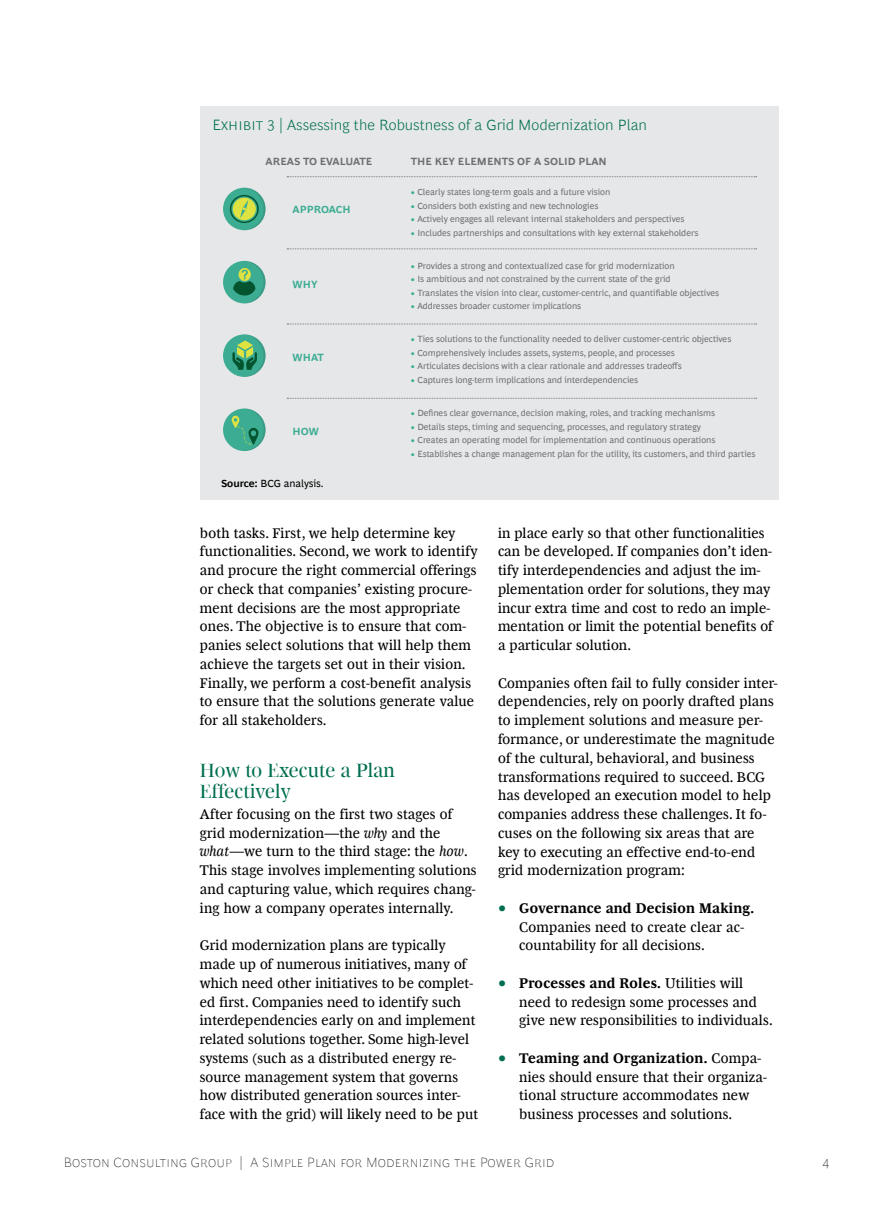
<style>
.page{position:relative;width:893px;height:1212px;background:#fff}
.page>*{position:absolute;margin:0;border:0;box-sizing:border-box;transform-origin:0 0}
.t1{font:19.5px/20.2px "Henderson BCG Serif Head";letter-spacing:.005em;color:#006f51}
.t2{font:300 15px "Henderson BCG Sans";letter-spacing:.005em;color:#006f51}
.t3{font:14.25px/18.8px "Henderson BCG Serif";letter-spacing:.015em;color:#000}
.t4{font:100 13.5px "Henderson BCG Sans";letter-spacing:.01em;color:#000}
.t5{font:700 10.5px "Henderson BCG Sans";color:#707071}
.t6{font:10.5px "Henderson BCG Sans";color:#000}
.t7{font:700 10.5px "Henderson BCG Sans";color:#3cad93}
.t8{font:9px "Henderson BCG Sans";color:#707071}
.s1{font-weight:700}
.s2{color:#3cad93}
.s3{font-style:italic}
.s4{font-size:18px;color:#006f51}
</style>
<div class="page">
<div style="left:200px;top:106px;width:578px;height:394px;background:#e6e7e8"></div>
<div style="left:223px;top:408px;width:43px;height:43px;background:#3cad93;border-radius:50%"></div>
<svg style="left:232px;top:408px;width:34px;height:43px"></svg>
<div style="left:223px;top:261px;width:43px;height:42px;background:#3cad93;border-radius:50%"></div>
<svg style="left:233px;top:261px;width:33px;height:42px"></svg>
<div style="left:223px;top:334px;width:43px;height:43px;background:#3cad93;border-radius:50%"></div>
<svg style="left:232px;top:334px;width:34px;height:43px"></svg>
<svg style="left:287px;top:248px;width:470px;height:1px"></svg>
<svg style="left:287px;top:176px;width:470px;height:1px"></svg>
<svg style="left:287px;top:324px;width:470px;height:1px"></svg>
<svg style="left:287px;top:398px;width:470px;height:1px"></svg>
<div style="left:223px;top:188px;width:43px;height:42px;background:#3cad93;border-radius:50%"></div>
<svg style="left:230px;top:188px;width:36px;height:42px"></svg>
<p class="t2" style="left:213px;top:114px;width:436px">Exhibit 3 | Assessing the Robustness of a Grid Modernization Plan</p>
<p class="t5" style="left:266px;top:154px;width:108px">AREAS TO EVALUATE</p>
<p class="t5" style="left:411px;top:154px;width:197px">THE KEY ELEMENTS OF A SOLID PLAN</p>
<p class="t7" style="left:293px;top:202px;width:60px">APPROACH</p>
<p class="t7" style="left:293px;top:277px;width:26px">WHY</p>
<p class="t7" style="left:293px;top:350px;width:33px">WHAT</p>
<p class="t7" style="left:293px;top:423px;width:28px">HOW</p>
<p class="t6" style="left:221px;top:476px;width:104px"><span class="s1">Source:</span> BCG analysis.</p>
<p class="t8" style="left:411px;top:186px;width:201px"><span class="s2">•</span> Clearly states long-term goals and a future vision</p>
<p class="t8" style="left:411px;top:199px;width:189px"><span class="s2">•</span> Considers both existing and new technologies</p>
<p class="t8" style="left:411px;top:213px;width:275px"><span class="s2">•</span> Actively engages all relevant internal stakeholders and perspectives</p>
<p class="t8" style="left:411px;top:226px;width:289px"><span class="s2">•</span> Includes partnerships and consultations with key external stakeholders</p>
<p class="t8" style="left:411px;top:259px;width:265px"><span class="s2">•</span> Provides a strong and contextualized case for grid modernization</p>
<p class="t8" style="left:411px;top:273px;width:261px"><span class="s2">•</span> Is ambitious and not constrained by the current state of the grid</p>
<p class="t8" style="left:411px;top:286px;width:310px"><span class="s2">•</span> Translates the vision into clear, customer-centric, and quantifiable objectives</p>
<p class="t8" style="left:411px;top:300px;width:172px"><span class="s2">•</span> Addresses broader customer implications</p>
<p class="t8" style="left:411px;top:333px;width:322px"><span class="s2">•</span> Ties solutions to the functionality needed to deliver customer-centric objectives</p>
<p class="t8" style="left:411px;top:346px;width:266px"><span class="s2">•</span> Comprehensively includes assets, systems, people, and processes</p>
<p class="t8" style="left:411px;top:360px;width:272px"><span class="s2">•</span> Articulates decisions with a clear rationale and addresses tradeoffs</p>
<p class="t8" style="left:411px;top:373px;width:229px"><span class="s2">•</span> Captures long-term implications and interdependencies</p>
<p class="t8" style="left:411px;top:406px;width:306px"><span class="s2">•</span> Defines clear governance, decision making, roles, and tracking mechanisms</p>
<p class="t8" style="left:411px;top:420px;width:292px"><span class="s2">•</span> Details steps, timing and sequencing, processes, and regulatory strategy</p>
<p class="t8" style="left:411px;top:433px;width:306px"><span class="s2">•</span> Creates an operating model for implementation and continuous operations</p>
<p class="t8" style="left:411px;top:447px;width:346px"><span class="s2">•</span> Establishes a change management plan for the utility, its customers, and third parties</p>
<p class="t3" style="left:200px;top:522px;width:279px">both tasks. First, we help determine key functionalities. Second, we work to identify and procure the right commercial offerings or check that companies’ existing procure&shy;ment decisions are the most appropriate ones. The objective is to ensure that com&shy;panies select solutions that will help them achieve the targets set out in their vision.<br>Finally, we perform a cost-benefit analysis to ensure that the solutions generate value for all stakeholders.</p>
<h1 class="t1" style="left:200px;top:759px;width:196px">How to Execute a Plan<br>Effectively</h1>
<p class="t3" style="left:200px;top:803px;width:278px">After focusing on the first two stages of grid modernization—the <span class="s3">why</span> and the <span class="s3">what</span>—we turn to the third stage: the <span class="s3">how</span>.<br>This stage involves implementing solutions and capturing value, which requires chang&shy;ing how a company operates internally.</p>
<p class="t3" style="left:200px;top:935px;width:280px">Grid modernization plans are typically made up of numerous initiatives, many of which need other initiatives to be complet&shy;ed first. Companies need to identify such interdependencies early on and implement related solutions together. Some high-level systems (such as a distributed energy re&shy;source management system that governs how distributed generation sources inter&shy;face with the grid) will likely need to be put</p>
<p class="t3" style="left:498px;top:522px;width:277px">in place early so that other functionalities can be developed. If companies don’t iden&shy;tify interdependencies and adjust the im&shy;plementation order for solutions, they may incur extra time and cost to redo an imple&shy;mentation or limit the potential benefits of a particular solution.</p>
<p class="t3" style="left:498px;top:672px;width:281px">Companies often fail to fully consider inter&shy;dependencies, rely on poorly drafted plans to implement solutions and measure per&shy;formance, or underestimate the magnitude of the cultural, behavioral, and business transformations required to succeed. BCG has developed an execution model to help companies address these challenges. It fo&shy;cuses on the following six areas that are key to executing an effective end-to-end grid modernization program:</p>
<p class="t3" style="left:519px;top:897px;width:236px;text-indent:-21px"><span class="s4">•</span> <span class="s1">Governance and Decision Making.<br></span>Companies need to create clear ac&shy;countability for all decisions.</p>
<p class="t3" style="left:519px;top:972px;width:255px;text-indent:-21px"><span class="s4">•</span> <span class="s1">Processes and Roles.</span> Utilities will need to redesign some processes and give new responsibilities to individuals.</p>
<p class="t3" style="left:519px;top:1047px;width:249px;text-indent:-21px"><span class="s4">•</span> <span class="s1">Teaming and Organization.</span> Compa&shy;nies should ensure that their organiza&shy;tional structure accommodates new business processes and solutions.</p>
<p class="t4" style="left:64px;top:1152px;width:492px">Boston Consulting Group | A Simple Plan for Modernizing the Power Grid</p>
<p class="t4" style="left:822px;top:1152px;width:9px">4</p>
</div>
